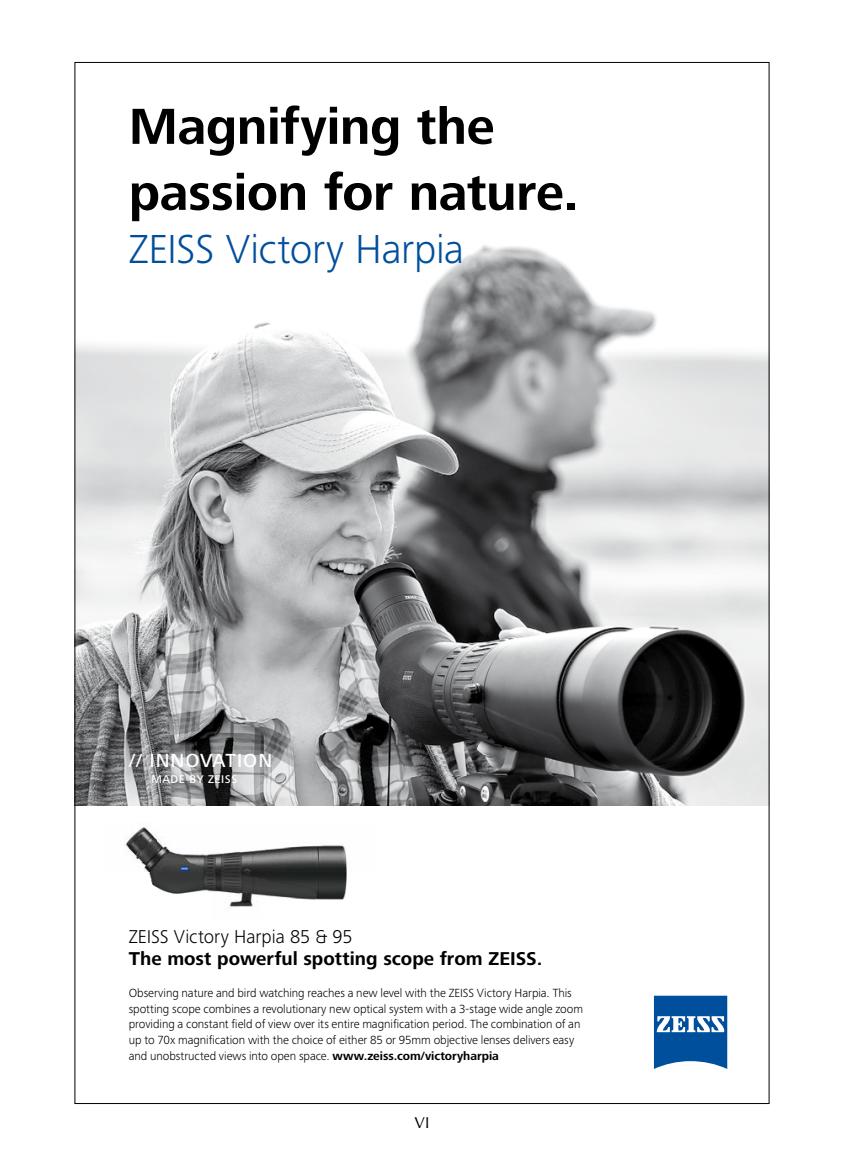
<style>
.page{position:relative;width:844px;height:1166px;background:#fff}
.page>*{position:absolute;margin:0;border:0;box-sizing:border-box;transform-origin:0 0}
.t1{font:700 52.5px/66px "Zeiss Frutiger Next Pro";letter-spacing:-.01em;color:#000}
.t2{font:300 42px "Zeiss Frutiger Next Pro";letter-spacing:-.01em;color:#004f9c}
.t3{font:500 19.78px "Zeiss Frutiger Next Pro";letter-spacing:.05em;color:#fff}
.t4{font:700 19.25px/22.8px "Zeiss Frutiger Next Pro";color:#000}
.t5{font:15.75px "Optima";color:#000}
.t6{font:300 12.25px/15.8px "Zeiss Frutiger Next Pro";letter-spacing:-.005em;color:#000}
.t7{font:500 11.55px "Zeiss Frutiger Next Pro";letter-spacing:.05em;color:#fff}
.s1{font-weight:300}
.s2{font-weight:700}
</style>
<div class="page">
<img style="left:76px;top:245px;width:691px;height:560px">
<svg style="left:653px;top:995px;width:74px;height:74px"></svg>
<img style="left:125px;top:826px;width:222px;height:83px">
<p class="t1" style="left:129px;top:93px;width:451px">Magnifying the passion for nature.</p>
<p class="t2" style="left:129px;top:225px;width:337px">ZEISS Victory Harpia</p>
<p class="t3" style="left:129px;top:749px;width:144px">// INNOVATION</p>
<p class="t7" style="left:151px;top:772px;width:87px">MADE BY ZEISS</p>
<p class="t4" style="left:129px;top:925px;width:415px"><span class="s1">ZEISS Victory Harpia 85 &amp; 95<br></span>The most powerful spotting scope from ZEISS.</p>
<p class="t6" style="left:129px;top:985px;width:456px">Observing nature and bird watching reaches a new level with the ZEISS Victory Harpia. This spotting scope combines a revolutionary new optical system with a 3-stage wide angle zoom providing a constant field of view over its entire magnification period. The combination of an up to 70x magnification with the choice of either 85 or 95mm objective lenses delivers easy and unobstructed views into open space. <span class="s2">www.zeiss.com/victoryharpia</span></p>
<p class="t5" style="left:414px;top:1114px;width:16px">VI</p>
</div>
